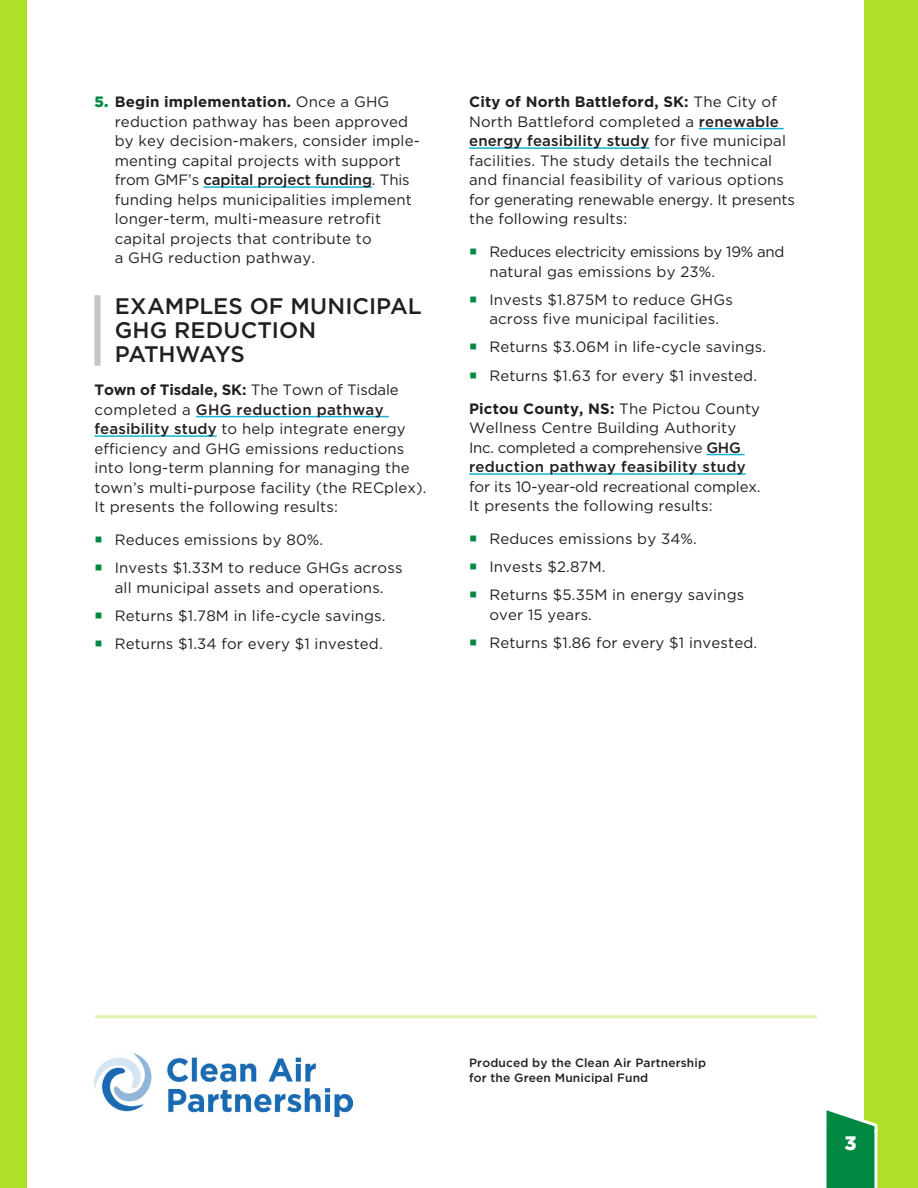
<style>
.page{position:relative;width:918px;height:1188px;background:#fff}
.page>*{position:absolute;margin:0;border:0;box-sizing:border-box;transform-origin:0 0}
.t1{font:500 22.5px/24px "Gotham HTF";color:#231f20}
.t2{font:900 19.5px "Gotham HTF";color:#fff}
.body{font:15px/19.5px "Gotham HTF";letter-spacing:.01em;color:#231f20}
.body-2{font:15px/19.5px "Gotham HTF";letter-spacing:-.02em;color:#231f20}
.body-3{font:500 12px/15px "Gotham HTF";letter-spacing:.01em;color:#231f20}
.s1{font-weight:900;color:#018942}
.s2{font-weight:700}
.s3{font-weight:500}
</style>
<div class="page">
<div style="left:864px;top:0;width:54px;height:1188px;background:#afe028"></div>
<div style="left:0;top:0;width:27px;height:1188px;background:#afe028"></div>
<svg style="left:826px;top:1110px;width:52px;height:78px;background:#299c58"></svg>
<hr style="left:203px;top:186px;width:169px;height:2px;background:#16b4d8">
<div style="left:95px;top:295px;width:6px;height:71px;background:#c4c4c4"></div>
<hr style="left:196px;top:416px;width:193px;height:1px;background:#16b4d8">
<hr style="left:94px;top:435px;width:123px;height:2px;background:#16b4d8">
<hr style="left:699px;top:128px;width:85px;height:1px;background:#16b4d8">
<hr style="left:469px;top:147px;width:181px;height:2px;background:#16b4d8">
<hr style="left:706px;top:454px;width:39px;height:1px;background:#16b4d8">
<hr style="left:469px;top:473px;width:277px;height:2px;background:#16b4d8">
<img style="left:94px;top:1053px;width:259px;height:63px">
<hr style="left:95px;top:1015px;width:722px;height:3px;background:#dff3a9">
<p class="body" style="left:115px;top:92px;width:307px;text-indent:-20px"><span class="s1">5.</span> <span class="s2">Begin implementation.</span> Once a GHG reduction pathway has been approved by key decision-makers, consider imple&shy;menting capital projects with support from GMF’s <span class="s3">capital project funding</span>. This funding helps municipalities implement longer-term, multi-measure retrofit capital projects that contribute to<br>a GHG reduction pathway.</p>
<h2 class="t1" style="left:115px;top:294px;width:308px">EXAMPLES OF MUNICIPAL<br>GHG REDUCTION<br>PATHWAYS</h2>
<p class="body" style="left:94px;top:380px;width:334px"><span class="s2">Town of Tisdale, SK:</span> The Town of Tisdale completed a <span class="s3">GHG reduction pathway feasibility study</span> to help integrate energy efficiency and GHG emissions reductions into long-term planning for managing the town’s multi-purpose facility (the RECplex).<br>It presents the following results:</p>
<p class="body" style="left:115px;top:530px;width:210px">Reduces emissions by 80%.</p>
<p class="body" style="left:115px;top:558px;width:289px">Invests $1.33M to reduce GHGs across all municipal assets and operations.</p>
<p class="body" style="left:115px;top:606px;width:272px">Returns $1.78M in life-cycle savings.</p>
<p class="body" style="left:115px;top:634px;width:269px">Returns $1.34 for every $1 invested.</p>
<p class="body" style="left:469px;top:92px;width:327px"><span class="s2">City of North Battleford, SK:</span> The City of North Battleford completed a <span class="s3">renewable energy feasibility study</span> for five municipal facilities. The study details the technical and financial feasibility of various options for generating renewable energy. It presents the following results:</p>
<p class="body-2" style="left:489px;top:242px;width:297px">Reduces electricity emissions by 19% and natural gas emissions by 23%.</p>
<p class="body" style="left:489px;top:289px;width:245px">Invests $1.875M to reduce GHGs across five municipal facilities.</p>
<p class="body" style="left:489px;top:337px;width:278px">Returns $3.06M in life-cycle savings.</p>
<p class="body" style="left:489px;top:365px;width:269px">Returns $1.63 for every $1 invested.</p>
<p class="body" style="left:469px;top:398px;width:293px"><span class="s2">Pictou County, NS:</span> The Pictou County Wellness Centre Building Authority Inc. completed a comprehensive <span class="s3">GHG reduction pathway feasibility study </span>for its 10-year-old recreational complex.<br>It presents the following results:</p>
<p class="body" style="left:489px;top:529px;width:209px">Reduces emissions by 34%.</p>
<p class="body" style="left:489px;top:557px;width:118px">Invests $2.87M.</p>
<p class="body" style="left:489px;top:585px;width:256px">Returns $5.35M in energy savings over 15 years.</p>
<p class="body" style="left:489px;top:633px;width:269px">Returns $1.86 for every $1 invested.</p>
<p class="body-3" style="left:469px;top:1055px;width:238px">Produced by the Clean Air Partnership for the Green Municipal Fund</p>
<h2 class="t2" style="left:844px;top:1132px;width:14px">3</h2>
</div>
